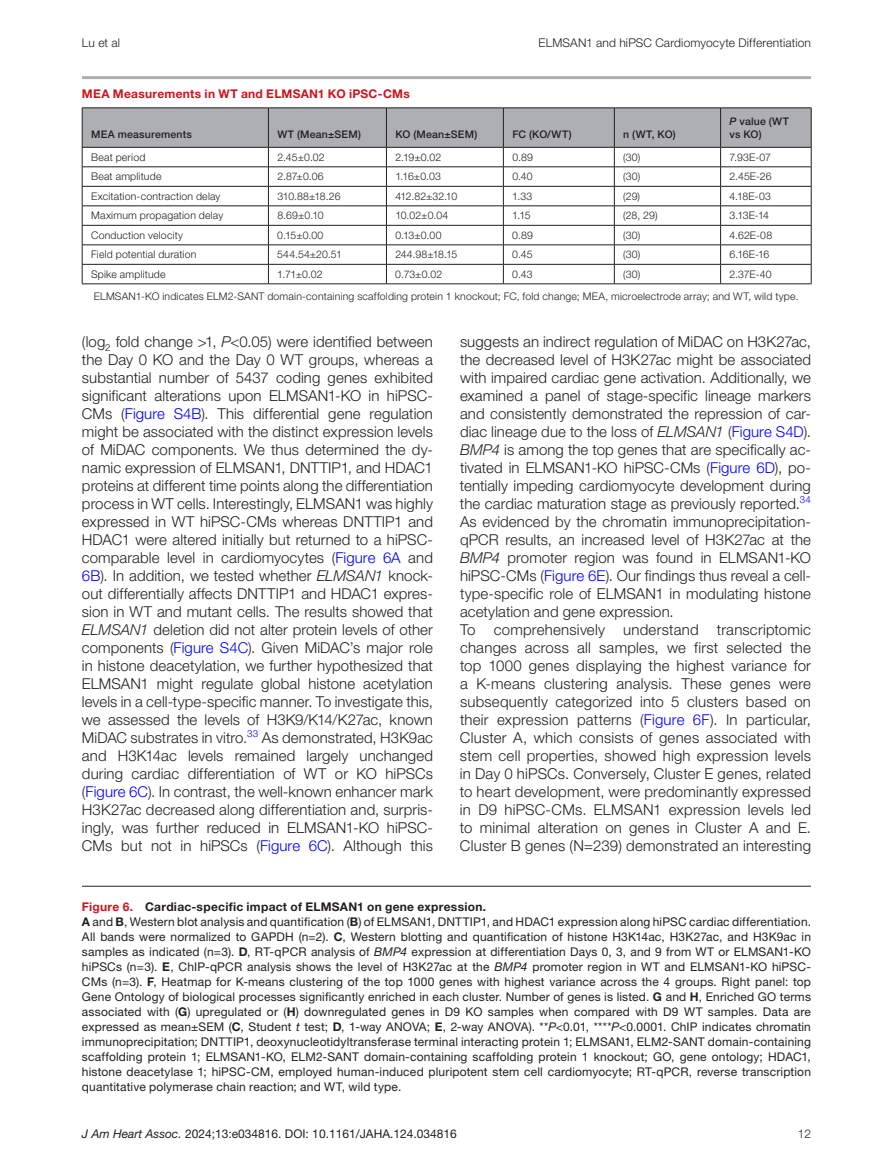
<style>
.page{position:relative;width:893px;height:1174px;background:#fff}
.page>*{position:absolute;margin:0;border:0;box-sizing:border-box;transform-origin:0 0}
.t1{font:300 15px/18px "Helvetica Neue LT Std";letter-spacing:.005em;color:#231f20;text-align:justify}
.t2{font:12px/15px "Helvetica Neue LT Std";letter-spacing:.015em;color:#231f20}
.t3{font:300 12px "Helvetica Neue LT Std";letter-spacing:.015em;color:#231f20}
.t4{font:700 12px "Helvetica Neue LT Std";letter-spacing:.025em;color:#cd151d}
.t5{font:300 10.5px/21.9px "Helvetica Neue LT Std";letter-spacing:.02em;color:#231f20}
.t6{font:500 10.5px/13.5px "Helvetica Neue LT Std";letter-spacing:.02em;color:#231f20}
.s1{font-style:italic}
.s2{color:#00f}
.s3{font-weight:700;color:#cd151d}
.s4{font-weight:700}
</style>
<div class="page">
<svg style="left:82px;top:108px;width:730px;height:176px"></svg>
<hr style="left:721px;top:283px;width:90px;height:1px;background:#231f20">
<hr style="left:82px;top:885px;width:729px;height:1px;background:#231f20">
<hr style="left:82px;top:76px;width:729px;height:3px;background:#aeafb3">
<p class="t3" style="left:82px;top:35px;width:40px">Lu et al</p>
<p class="t3" style="left:539px;top:35px;width:274px">ELMSAN1 and hiPSC Cardiomyocyte Differentiation</p>
<p class="t4" style="left:82px;top:86px;width:329px">MEA Measurements in WT and ELMSAN1 KO iPSC-CMs</p>
<p class="t6" style="left:91px;top:127px;width:102px">MEA measurements</p>
<p class="t6" style="left:277px;top:127px;width:85px">WT (Mean±SEM)</p>
<p class="t6" style="left:395px;top:127px;width:83px">KO (Mean±SEM)</p>
<p class="t6" style="left:512px;top:127px;width:61px">FC (KO/WT)</p>
<p class="t6" style="left:623px;top:127px;width:54px">n (WT, KO)</p>
<p class="t6" style="left:730px;top:114px;width:61px"><span class="s1">P</span> value (WT vs KO)</p>
<p class="t5" style="left:91px;top:146px;width:56px">Beat period</p>
<p class="t5" style="left:277px;top:146px;width:49px">2.45±0.02</p>
<p class="t5" style="left:395px;top:146px;width:47px">2.19±0.02</p>
<p class="t5" style="left:512px;top:146px;width:22px">0.89</p>
<p class="t5" style="left:623px;top:146px;width:19px">(30)</p>
<p class="t5" style="left:730px;top:146px;width:43px">7.93E-07</p>
<p class="t5" style="left:91px;top:165px;width:72px">Beat amplitude</p>
<p class="t5" style="left:277px;top:165px;width:48px">2.87±0.06</p>
<p class="t5" style="left:395px;top:165px;width:47px">1.16±0.03</p>
<p class="t5" style="left:512px;top:165px;width:22px">0.40</p>
<p class="t5" style="left:623px;top:165px;width:19px">(30)</p>
<p class="t5" style="left:729px;top:165px;width:43px">2.45E-26</p>
<p class="t5" style="left:91px;top:185px;width:131px">Excitation-contraction delay</p>
<p class="t5" style="left:277px;top:185px;width:65px">310.88±18.26</p>
<p class="t5" style="left:395px;top:185px;width:63px">412.82±32.10</p>
<p class="t5" style="left:512px;top:185px;width:22px">1.33</p>
<p class="t5" style="left:623px;top:185px;width:18px">(29)</p>
<p class="t5" style="left:729px;top:185px;width:43px">4.18E-03</p>
<p class="t5" style="left:91px;top:204px;width:134px">Maximum propagation delay</p>
<p class="t5" style="left:277px;top:204px;width:48px">8.69±0.10</p>
<p class="t5" style="left:395px;top:204px;width:54px">10.02±0.04</p>
<p class="t5" style="left:512px;top:204px;width:20px">1.15</p>
<p class="t5" style="left:623px;top:204px;width:36px">(28, 29)</p>
<p class="t5" style="left:729px;top:204px;width:41px">3.13E-14</p>
<p class="t5" style="left:91px;top:224px;width:94px">Conduction velocity</p>
<p class="t5" style="left:277px;top:224px;width:48px">0.15±0.00</p>
<p class="t5" style="left:395px;top:224px;width:48px">0.13±0.00</p>
<p class="t5" style="left:512px;top:224px;width:22px">0.89</p>
<p class="t5" style="left:623px;top:224px;width:19px">(30)</p>
<p class="t5" style="left:729px;top:224px;width:44px">4.62E-08</p>
<p class="t5" style="left:91px;top:243px;width:107px">Field potential duration</p>
<p class="t5" style="left:277px;top:243px;width:66px">544.54±20.51</p>
<p class="t5" style="left:395px;top:243px;width:64px">244.98±18.15</p>
<p class="t5" style="left:512px;top:243px;width:22px">0.45</p>
<p class="t5" style="left:623px;top:243px;width:19px">(30)</p>
<p class="t5" style="left:729px;top:243px;width:41px">6.16E-16</p>
<p class="t5" style="left:91px;top:263px;width:76px">Spike amplitude</p>
<p class="t5" style="left:277px;top:263px;width:47px">1.71±0.02</p>
<p class="t5" style="left:395px;top:263px;width:48px">0.73±0.02</p>
<p class="t5" style="left:512px;top:263px;width:22px">0.43</p>
<p class="t5" style="left:623px;top:263px;width:19px">(30)</p>
<p class="t5" style="left:94px;top:263px;width:706px;text-indent:636px">2.37E-40<br>ELMSAN1-KO indicates ELM2-SANT domain-containing scaffolding protein 1 knockout; FC, fold change; MEA, microelectrode array; and WT, wild type.</p>
<p class="t1" style="left:82px;top:332px;width:353px">(log<sub>2</sub> fold change &gt;1, <span class="s1">P</span>&lt;0.05) were identified between the Day 0 KO and the Day 0 WT groups, whereas a substantial number of 5437 coding genes exhibited significant alterations upon ELMSAN1-KO in hiPSC-CMs (<span class="s2">Figure S4B</span>). This differential gene regulation might be associated with the distinct expression levels of MiDAC components. We thus determined the dy&shy;namic expression of ELMSAN1, DNTTIP1, and HDAC1 proteins at different time points along the differentiation process in WT cells. Interestingly, ELMSAN1 was highly expressed in WT hiPSC-CMs whereas DNTTIP1 and HDAC1 were altered initially but returned to a hiPSC&shy;comparable level in cardiomyocytes (<span class="s2">Figure 6A</span> and <span class="s2">6B</span>). In addition, we tested whether <span class="s1">ELMSAN1</span> knock&shy;out differentially affects DNTTIP1 and HDAC1 expres&shy;sion in WT and mutant cells. The results showed that <span class="s1">ELMSAN1</span> deletion did not alter protein levels of other components (<span class="s2">Figure S4C</span>). Given MiDAC’s major role in histone deacetylation, we further hypothesized that ELMSAN1 might regulate global histone acetylation levels in a cell-type-specific manner. To investigate this, we assessed the levels of H3K9/K14/K27ac, known MiDAC substrates in vitro.<sup>33</sup> As demonstrated, H3K9ac and H3K14ac levels remained largely unchanged during cardiac differentiation of WT or KO hiPSCs (<span class="s2">Figure 6C</span>). In contrast, the well-known enhancer mark H3K27ac decreased along differentiation and, surpris&shy;ingly, was further reduced in ELMSAN1-KO hiPSC-CMs but not in hiPSCs (<span class="s2">Figure 6C</span>). Although this</p>
<p class="t1" style="left:460px;top:332px;width:353px;text-align:left">suggests an indirect regulation of MiDAC on H3K27ac, the decreased level of H3K27ac might be associated with impaired cardiac gene activation. Additionally, we examined a panel of stage-specific lineage markers and consistently demonstrated the repression of car&shy;diac lineage due to the loss of <span class="s1">ELMSAN1</span> (<span class="s2">Figure S4D</span>).<br><span class="s1">BMP4</span> is among the top genes that are specifically ac&shy;tivated in ELMSAN1-KO hiPSC-CMs (<span class="s2">Figure 6D</span>), po&shy;tentially impeding cardiomyocyte development during the cardiac maturation stage as previously reported.<sup>34<br></sup>As evidenced by the chromatin immunoprecipitation&shy;qPCR results, an increased level of H3K27ac at the <span class="s1">BMP4</span> promoter region was found in ELMSAN1-KO hiPSC-CMs (<span class="s2">Figure 6E</span>). Our findings thus reveal a cell&shy;type-specific role of ELMSAN1 in modulating histone acetylation and gene expression.<br>To comprehensively understand transcriptomic changes across all samples, we first selected the top 1000 genes displaying the highest variance for a K-means clustering analysis. These genes were subsequently categorized into 5 clusters based on their expression patterns (<span class="s2">Figure 6F</span>). In particular, Cluster A, which consists of genes associated with stem cell properties, showed high expression levels in Day 0 hiPSCs. Conversely, Cluster E genes, related to heart development, were predominantly expressed in D9 hiPSC-CMs. ELMSAN1 expression levels led to minimal alteration on genes in Cluster A and E.<br>Cluster B genes (N=239) demonstrated an interesting</p>
<p class="t2" style="left:82px;top:898px;width:731px"><span class="s3">Figure 6.</span> <span class="s4">Cardiac-specific impact of ELMSAN1 on gene expression.<br>A</span> and <span class="s4">B</span>, Western blot analysis and quantification (<span class="s4">B</span>) of ELMSAN1, DNTTIP1, and HDAC1 expression along hiPSC cardiac differentiation.<br>All bands were normalized to GAPDH (n=2). <span class="s4">C</span>, Western blotting and quantification of histone H3K14ac, H3K27ac, and H3K9ac in samples as indicated (n=3). <span class="s4">D</span>, RT-qPCR analysis of <span class="s1">BMP4</span> expression at differentiation Days 0, 3, and 9 from WT or ELMSAN1-KO hiPSCs (n=3). <span class="s4">E</span>, ChIP-qPCR analysis shows the level of H3K27ac at the <span class="s1">BMP4</span> promoter region in WT and ELMSAN1-KO hiPSC-CMs (n=3). <span class="s4">F</span>, Heatmap for K-means clustering of the top 1000 genes with highest variance across the 4 groups. Right panel: top Gene Ontology of biological processes significantly enriched in each cluster. Number of genes is listed. <span class="s4">G</span> and <span class="s4">H</span>, Enriched GO terms associated with (<span class="s4">G</span>) upregulated or (<span class="s4">H</span>) downregulated genes in D9 KO samples when compared with D9 WT samples. Data are expressed as mean±SEM (<span class="s4">C</span>, Student <span class="s1">t</span> test; <span class="s4">D</span>, 1-way ANOVA; <span class="s4">E</span>, 2-way ANOVA). **<span class="s1">P</span>&lt;0.01, ****<span class="s1">P</span>&lt;0.0001. ChIP indicates chromatin immunoprecipitation; DNTTIP1, deoxynucleotidyltransferase terminal interacting protein 1; ELMSAN1, ELM2-SANT domain-containing scaffolding protein 1; ELMSAN1-KO, ELM2-SANT domain-containing scaffolding protein 1 knockout; GO, gene ontology; HDAC1, histone deacetylase 1; hiPSC-CM, employed human-induced pluripotent stem cell cardiomyocyte; RT-qPCR, reverse transcription quantitative polymerase chain reaction; and WT, wild type.</p>
<p class="t2" style="left:82px;top:1126px;width:376px"><span class="s1">J Am Heart Assoc.</span> 2024;13:e034816. DOI: 10.1161/JAHA.124.034816</p>
<p class="t3" style="left:798px;top:1126px;width:15px">12</p>
</div>
